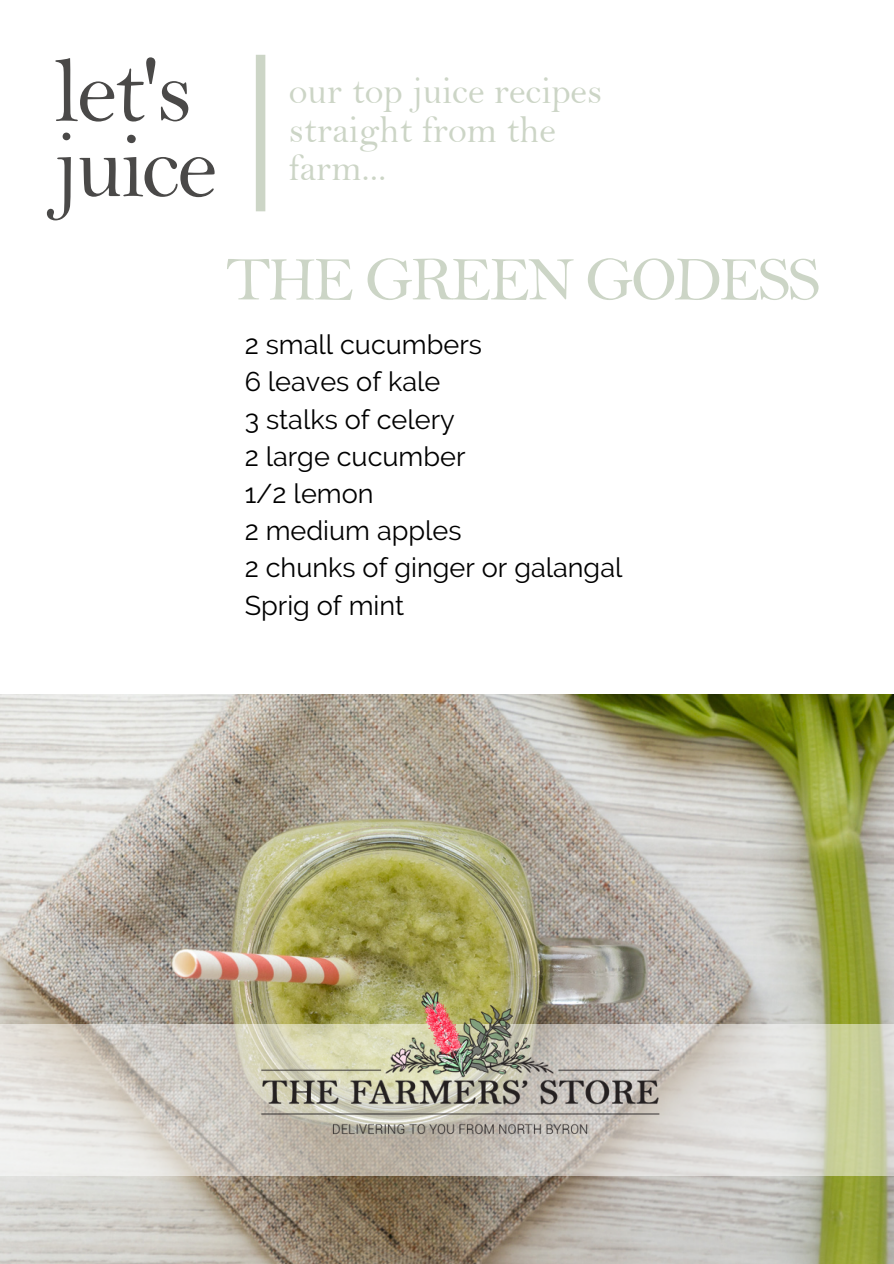
<style>
.page{position:relative;width:894px;height:1264px;background:#fff}
.page>*{position:absolute;margin:0;border:0;box-sizing:border-box;transform-origin:0 0}
.t1{font:93.3px/75.6px "Bell";letter-spacing:-.035em;color:#4a4948}
.t2{font:63px "Bell";letter-spacing:-.045em;color:#ccd5c6}
.t3{font:38.25px/38.2px "Bell";color:#ccd5c6}
.t4{font:27px/37.2px "Raleway";color:#000}
</style>
<div class="page">
<img style="left:0;top:695px;width:893px;height:568px">
<svg style="left:0;top:1024px;width:893px;height:151px;background:#d5d3c8"></svg>
<img style="left:225px;top:986px;width:472px;height:158px">
<svg style="left:256px;top:55px;width:9px;height:156px"></svg>
<h1 class="t1" style="left:54px;top:56px;width:165px">let's juice</h1>
<h3 class="t3" style="left:289px;top:73px;width:315px">our top juice recipes straight from the farm...</h3>
<h2 class="t2" style="left:225px;top:246px;width:596px">THE GREEN GODESS</h2>
<p class="t4" style="left:245px;top:326px;width:379px">2 small cucumbers<br>6 leaves of kale<br>3 stalks of celery<br>2 large cucumber<br>1/2 lemon<br>2 medium apples<br>2 chunks of ginger or galangal<br>Sprig of mint</p>
</div>
